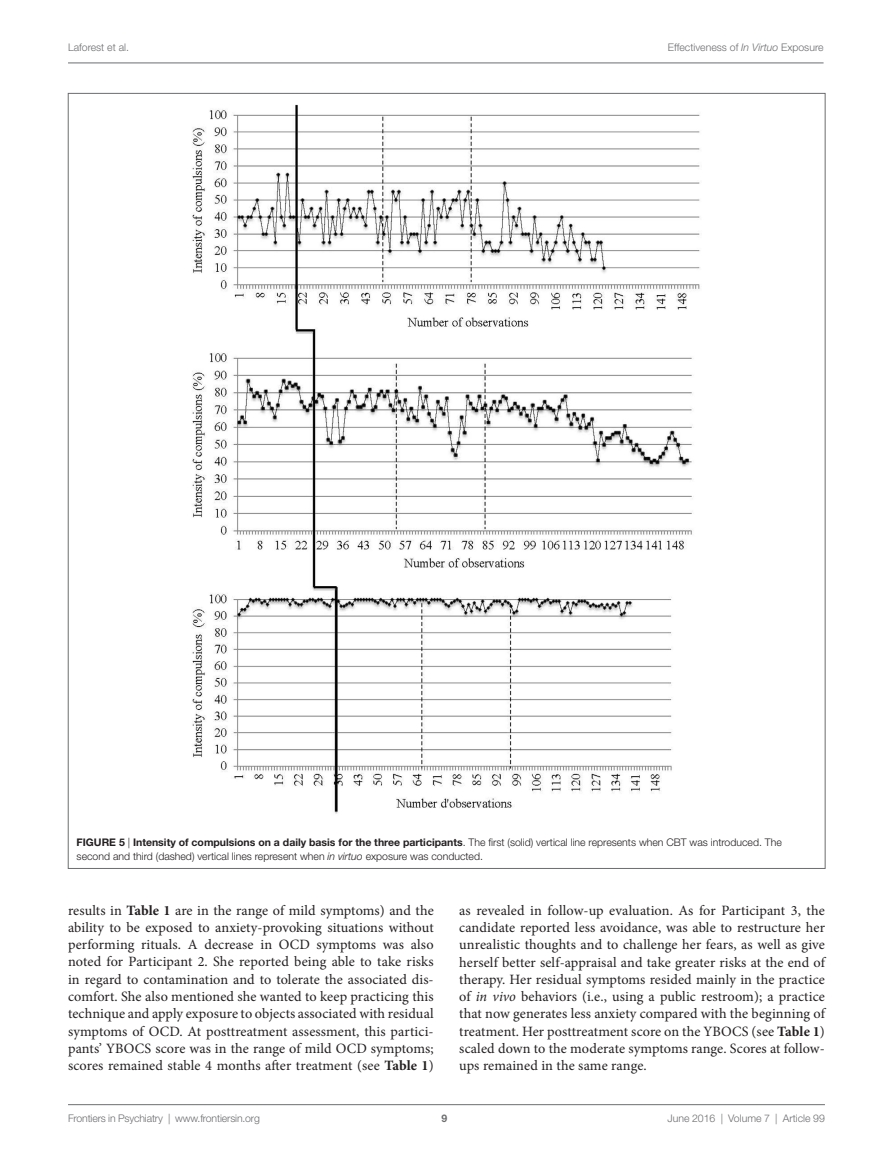
<style>
.page{position:relative;width:893px;height:1170px;background:#fff}
.page>*{position:absolute;margin:0;border:0;box-sizing:border-box;transform-origin:0 0}
.t1{font:14.25px/17.2px "Minion Pro";letter-spacing:.005em;color:#231f20;text-align:justify}
.t2{font:300 10.5px/14.2px "Helvetica Neue LT Std";color:#231f20}
.t3{font:300 10.5px "Helvetica Neue LT Std";color:#6c6d70}
.t4{font:700 10.5px "Helvetica Neue LT Std";color:#6c6d70}
.s1{font-style:italic}
.s2{font-weight:700}
</style>
<div class="page">
<img style="left:192px;top:105px;width:508px;height:709px">
<hr style="left:68px;top:1104px;width:757px;height:1px;background:#6c6d70">
<hr style="left:68px;top:63px;width:756px;height:1px;background:#6c6d70">
<p class="t3" style="left:68px;top:41px;width:63px">Laforest et al.</p>
<p class="t3" style="left:668px;top:41px;width:157px">Effectiveness of <span class="s1">In Virtuo</span> Exposure</p>
<p class="t2" style="left:77px;top:834px;width:707px"><span class="s2">FIG URE 5</span> | <span class="s2">Intensity of compulsions on a daily basis for the three participants</span>. The first (solid) vertical line represents when CBT was introduced. The second and third (dashed) vertical lines represent when <span class="s1">in virtuo</span> exposure was conducted.</p>
<p class="t1" style="left:68px;top:901px;width:367px">results in <span class="s2">Table 1</span> are in the range of mild symptoms) and the ability to be exposed to anxiety-provoking situations without performing rituals. A decrease in OCD symptoms was also noted for Participant 2. She reported being able to take risks in regard to contamination and to tolerate the associated dis&shy;comfort. She also mentioned she wanted to keep practicing this technique and apply exposure to objects associated with residual symptoms of OCD. At posttreatment assessment, this partici&shy;pants’ YBOCS score was in the range of mild OCD symptoms; scores remained stable 4 months after treatment (see <span class="s2">Table 1</span>)</p>
<p class="t1" style="left:459px;top:901px;width:367px">as revealed in follow-up evaluation. As for Participant 3, the candidate reported less avoidance, was able to restructure her unrealistic thoughts and to challenge her fears, as well as give herself better self-appraisal and take greater risks at the end of therapy. Her residual symptoms resided mainly in the practice of <span class="s1">in vivo</span> behaviors (i.e., using a public restroom); a practice that now generates less anxiety compared with the beginning of treatment. Her posttreatment score on the YBOCS (see <span class="s2">Table 1</span>) scaled down to the moderate symptoms range. Scores at follow&shy;ups remained in the same range.</p>
<p class="t3" style="left:68px;top:1111px;width:193px">Frontiers in Psychiatry | www.frontiersin.org</p>
<p class="t3" style="left:667px;top:1111px;width:159px">June 2016 | Volume 7 | Article 99</p>
<p class="t4" style="left:441px;top:1111px;width:7px">9</p>
</div>
